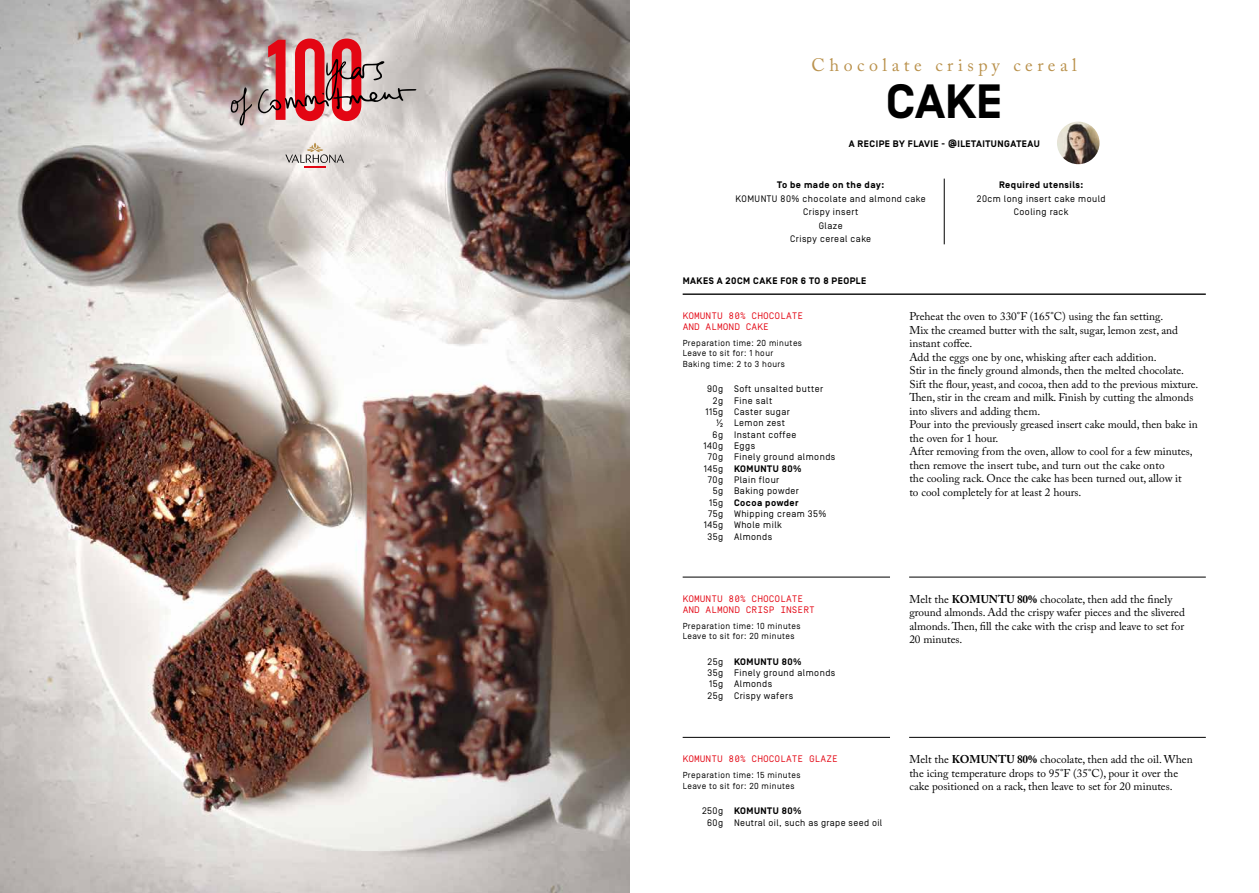
<style>
.page{position:relative;width:1259px;height:893px;background:#fff}
.page>*{position:absolute;margin:0;border:0;box-sizing:border-box;transform-origin:0 0}
.t1{font:700 48px "Simplon Norm";color:#000}
.t2{font:18px "Adobe Caslon Pro";letter-spacing:.25em;color:#ba924d}
.t3{font:11.25px/13.5px "Adobe Caslon Pro";color:#000}
.t4{font:9.45px/11.4px "Simplon Norm";letter-spacing:.05em;color:#000}
.t5{font:700 9.45px "Simplon Norm";letter-spacing:.05em;color:#000}
.t6{font:9.45px/11.4px "Simplon BP Mono";color:#e30613}
.t7{font:8.7px/10.5px "Simplon Norm";letter-spacing:.05em;color:#000}
.s1{font-weight:700}
</style>
<div class="page">
<img style="left:0;top:0;width:629px;height:893px">
<hr style="left:682px;top:293px;width:523px;height:2px;background:#000">
<hr style="left:682px;top:577px;width:208px;height:1px;background:#000">
<hr style="left:909px;top:577px;width:296px;height:1px;background:#000">
<hr style="left:682px;top:737px;width:208px;height:1px;background:#000">
<hr style="left:909px;top:737px;width:296px;height:1px;background:#000">
<hr style="left:944px;top:179px;width:1px;height:65px;background:#000">
<svg style="left:285px;top:143px;width:59px;height:24px"></svg>
<svg style="left:230px;top:87px;width:22px;height:39px"></svg>
<svg style="left:258px;top:39px;width:158px;height:82px;background:#ca8587"></svg>
<img style="left:1057px;top:122px;width:42px;height:42px;border-radius:21px">
<h2 class="t2" style="left:811px;top:54px;width:267px">Chocolate crispy cereal</h2>
<h1 class="t1" style="left:886px;top:75px;width:117px">CAKE</h1>
<p class="t5" style="left:848px;top:138px;width:192px">A RECIPE BY FLAVIE - @ILETAITUNGATEAU</p>
<p class="t5" style="left:777px;top:180px;width:109px">To be made on the day:</p>
<p class="t4" style="left:735px;top:192px;width:192px;line-height:13.5px;text-align:center">KOMUNTU 80% chocolate and almond cake<br>Crispy insert<br>Glaze<br>Crispy cereal cake</p>
<p class="t5" style="left:999px;top:180px;width:86px">Required utensils:</p>
<p class="t4" style="left:976px;top:192px;width:130px;line-height:13.5px;text-align:center">20cm long insert cake mould<br>Cooling rack</p>
<p class="t5" style="left:682px;top:275px;width:185px">MAKES A 20CM CAKE FOR 6 TO 8 PEOPLE</p>
<p class="t6" style="left:682px;top:309px;width:122px">KOMUNTU 80% CHOCOLATE<br>AND ALMOND CAKE</p>
<p class="t3" style="left:909px;top:309px;width:290px">Preheat the oven to 330°F (165°C) using the fan setting.<br>Mix the creamed butter with the salt, sugar, lemon zest, and instant coffee.<br>Add the eggs one by one, whisking after each addition.<br>Stir in the finely ground almonds, then the melted chocolate.<br>Sift the flour, yeast, and cocoa, then add to the previous mixture.<br>Then, stir in the cream and milk. Finish by cutting the almonds into slivers and adding them.<br>Pour into the previously greased insert cake mould, then bake in the oven for 1 hour.<br>After removing from the oven, allow to cool for a few minutes, then remove the insert tube, and turn out the cake onto<br>the cooling rack. Once the cake has been turned out, allow it<br>to cool completely for at least 2 hours.</p>
<p class="t7" style="left:682px;top:338px;width:121px">Preparation time: 20 minutes<br>Leave to sit for: 1 hour<br>Baking time: 2 to 3 hours</p>
<p class="t4" style="left:703px;top:383px;width:21px;text-align:right">90g<br>2g<br>115g ⅟₂<br>6g<br>140g<br>70g<br>145g<br>70g<br>5g<br>15g<br>75g<br>145g<br>35g</p>
<p class="t4" style="left:734px;top:383px;width:103px">Soft unsalted butter<br>Fine salt<br>Caster sugar<br>Lemon zest<br>Instant coffee<br>Eggs<br>Finely ground almonds</p>
<p class="t5" style="left:734px;top:463px;width:69px">KOMUNTU 80%</p>
<p class="t4" style="left:734px;top:474px;width:67px">Plain flour<br>Baking powder</p>
<p class="t5" style="left:734px;top:497px;width:66px">Cocoa powder</p>
<p class="t4" style="left:734px;top:508px;width:94px">Whipping cream 35%<br>Whole milk<br>Almonds</p>
<p class="t6" style="left:682px;top:592px;width:134px">KOMUNTU 80% CHOCOLATE<br>AND ALMOND CRISP INSERT</p>
<p class="t3" style="left:909px;top:592px;width:277px">Melt the <span class="s1">KOMUNTU 80%</span> chocolate, then add the finely ground almonds. Add the crispy wafer pieces and the slivered almonds. Then, fill the cake with the crisp and leave to set for 20 minutes.</p>
<p class="t7" style="left:682px;top:620px;width:119px">Preparation time: 10 minutes<br>Leave to sit for: 20 minutes</p>
<p class="t4" style="left:707px;top:656px;width:17px;text-align:justify">25g 35g 15g 25g</p>
<p class="t5" style="left:734px;top:656px;width:69px">KOMUNTU 80%</p>
<p class="t4" style="left:734px;top:667px;width:103px">Finely ground almonds<br>Almonds<br>Crispy wafers</p>
<p class="t6" style="left:682px;top:753px;width:157px">KOMUNTU 80% CHOCOLATE GLAZE</p>
<p class="t3" style="left:909px;top:752px;width:285px">Melt the <span class="s1">KOMUNTU 80%</span> chocolate, then add the oil. When the icing temperature drops to 95°F (35°C), pour it over the cake positioned on a rack, then leave to set for 20 minutes.</p>
<p class="t7" style="left:682px;top:770px;width:119px">Preparation time: 15 minutes<br>Leave to sit for: 20 minutes</p>
<p class="t4" style="left:702px;top:805px;width:23px;text-align:center">250g<br>60g</p>
<p class="t5" style="left:734px;top:806px;width:69px">KOMUNTU 80%</p>
<p class="t4" style="left:734px;top:817px;width:150px">Neutral oil, such as grape seed oil</p>
</div>
